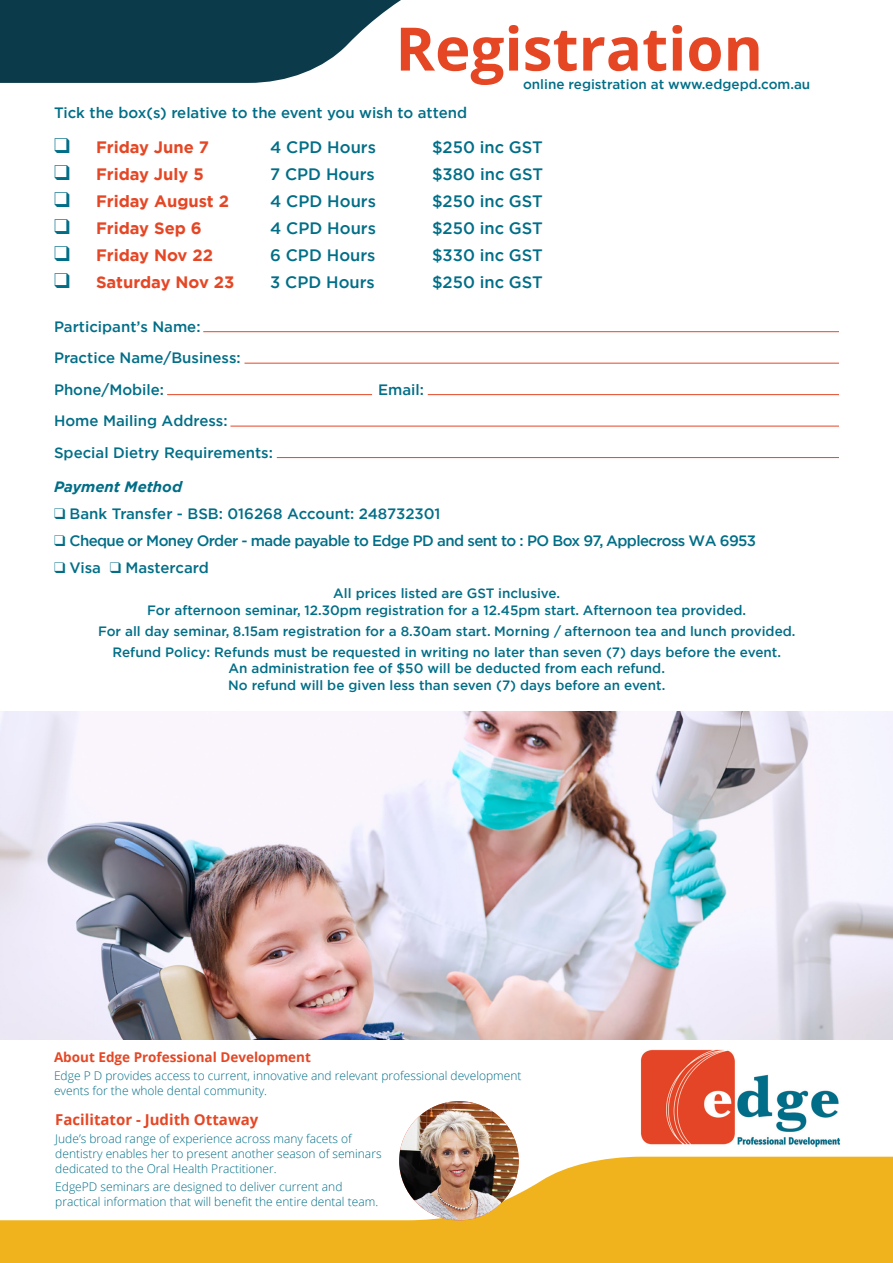
<style>
.page{position:relative;width:893px;height:1263px;background:#fff}
.page>*{position:absolute;margin:0;border:0;box-sizing:border-box;transform-origin:0 0}
.Heading_1___36pt{font:700 60px "Open Sans";color:#e54725}
.t1{font:500 16.5px "Gotham";color:#016e87}
.t2{font:700 16.5px "Gotham";color:#e54725}
.t3{font:500 15px "Gotham";color:#016e87}
.t4{font:500 15px "Gotham";letter-spacing:-.04em;color:#016e87}
.t5{font:700 15px "Open Sans";color:#e54725}
.t6{font:italic 700 15px "Gotham";color:#016e87}
.t7{font:500 13.5px/21px "Gotham";color:#016e87;text-align:center}
.Body___9pt_Left_Just{font:700 13.5px "Open Sans";color:#e54725}
.t8{font:300 12px/15px "Open Sans";color:#016e87}
.s1{color:#016e87}
</style>
<div class="page">
<svg style="left:0;top:0;width:401px;height:83px"></svg>
<svg style="left:0;top:1157px;width:893px;height:106px;fill:#f1b31d"></svg>
<img style="left:399px;top:1101px;width:120px;height:119px;border-radius:60px">
<hr style="left:203px;top:331px;width:636px;height:1px;background:#e54725">
<hr style="left:244px;top:363px;width:595px;height:1px;background:#e54725">
<hr style="left:167px;top:394px;width:205px;height:1px;background:#e54725">
<hr style="left:230px;top:426px;width:609px;height:1px;background:#e54725">
<hr style="left:277px;top:457px;width:562px;height:1px;background:#e54725">
<hr style="left:428px;top:394px;width:411px;height:1px;background:#e54725">
<img style="left:640px;top:1049px;width:201px;height:98px">
<img style="left:0;top:711px;width:893px;height:328px">
<p class="Heading_1___36pt" style="left:395px;top:6px;width:369px">Registration</p>
<p class="t7" style="left:523px;top:74px;width:289px">online registration at www.edgepd.com.au</p>
<p class="t3" style="left:54px;top:103px;width:415px">Tick the box(s) relative to the event you wish to attend</p>
<p class="t2" style="left:54px;top:136px;width:157px"><span class="s1">❑</span> Friday June 7</p>
<p class="t1" style="left:270px;top:136px;width:107px">4 CPD Hours</p>
<p class="t1" style="left:432px;top:136px;width:112px">$250 inc GST</p>
<p class="t2" style="left:54px;top:163px;width:151px"><span class="s1">❑</span> Friday July 5</p>
<p class="t1" style="left:270px;top:163px;width:106px">7 CPD Hours</p>
<p class="t1" style="left:432px;top:163px;width:113px">$380 inc GST</p>
<p class="t2" style="left:54px;top:190px;width:177px"><span class="s1">❑</span> Friday August 2</p>
<p class="t1" style="left:270px;top:190px;width:107px">4 CPD Hours</p>
<p class="t1" style="left:432px;top:190px;width:112px">$250 inc GST</p>
<p class="t2" style="left:54px;top:217px;width:149px"><span class="s1">❑</span> Friday Sep 6</p>
<p class="t1" style="left:270px;top:217px;width:107px">4 CPD Hours</p>
<p class="t1" style="left:432px;top:217px;width:112px">$250 inc GST</p>
<p class="t2" style="left:54px;top:244px;width:161px"><span class="s1">❑</span> Friday Nov 22</p>
<p class="t1" style="left:270px;top:244px;width:107px">6 CPD Hours</p>
<p class="t1" style="left:432px;top:244px;width:112px">$330 inc GST</p>
<p class="t2" style="left:54px;top:271px;width:182px"><span class="s1">❑</span> Saturday Nov 23</p>
<p class="t1" style="left:270px;top:271px;width:106px">3 CPD Hours</p>
<p class="t1" style="left:432px;top:271px;width:112px">$250 inc GST</p>
<p class="t3" style="left:54px;top:317px;width:148px">Participant’s Name:</p>
<p class="t3" style="left:54px;top:348px;width:188px">Practice Name/Business:</p>
<p class="t3" style="left:54px;top:380px;width:112px">Phone/Mobile:</p>
<p class="t3" style="left:378px;top:380px;width:47px">Email:</p>
<p class="t3" style="left:54px;top:411px;width:175px">Home Mailing Address:</p>
<p class="t3" style="left:54px;top:443px;width:220px">Special Dietry Requirements:</p>
<p class="t6" style="left:54px;top:477px;width:130px">Payment Method</p>
<p class="t3" style="left:54px;top:504px;width:388px">❑ Bank Transfer - BSB: 016268 Account: 248732301</p>
<p class="t4" style="left:54px;top:531px;width:704px">❑ Cheque or Money Order - made payable to Edge PD and sent to : PO Box 97, Applecross WA 6953</p>
<p class="t3" style="left:54px;top:558px;width:156px">❑ Visa ❑ Mastercard</p>
<p class="t7" style="left:333px;top:583px;width:228px">All prices listed are GST inclusive.</p>
<p class="t7" style="left:98px;top:599px;width:699px">For afternoon seminar, 12.30pm registration for a 12.45pm start. Afternoon tea provided.<br>For all day seminar, 8.15am registration for a 8.30am start. Morning / afternoon tea and lunch provided.<br>Refund Policy: Refunds must be requested in writing no later than seven (7) days before the event.</p>
<p class="t7" style="left:228px;top:660px;width:439px;line-height:16.5px;text-align:left">An administration fee of $50 will be deducted from each refund.<br>No refund will be given less than seven (7) days before an event.</p>
<p class="Body___9pt_Left_Just" style="left:54px;top:1047px;width:258px">About Edge Professional Development</p>
<p class="t8" style="left:54px;top:1067px;width:469px">Edge P D provides access to current, innovative and relevant professional development events for the whole dental community.</p>
<p class="t5" style="left:55px;top:1109px;width:205px">Facilitator - Judith Ottaway</p>
<p class="t8" style="left:55px;top:1131px;width:328px">Jude’s broad range of experience across many facets of dentistry enables her to present another season of seminars dedicated to the Oral Health Practitioner.</p>
<p class="t8" style="left:55px;top:1179px;width:324px">EdgePD seminars are designed to deliver current and practical information that will benefit the entire dental team.</p>
</div>
